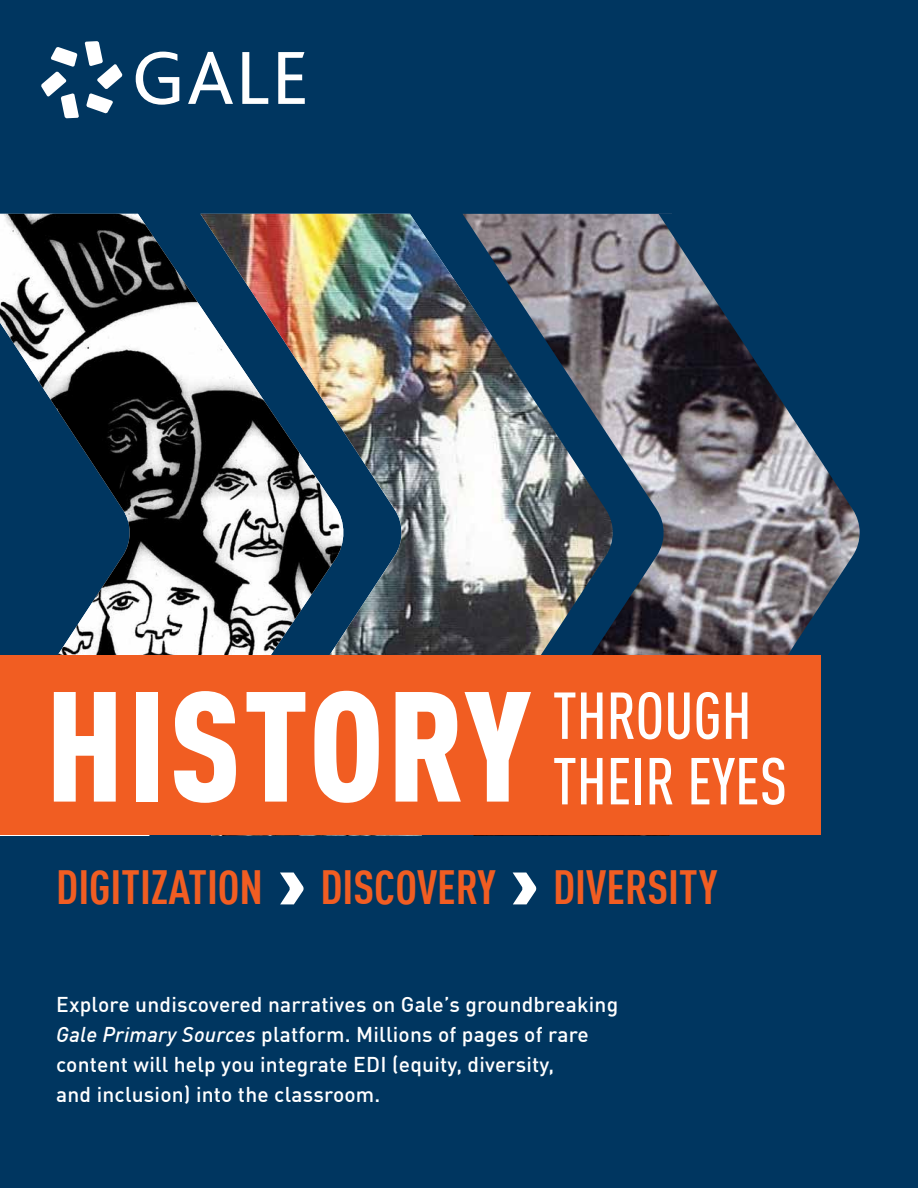
<style>
.page{position:relative;width:918px;height:1188px;background:#003660}
.page>*{position:absolute;margin:0;border:0;box-sizing:border-box;transform-origin:0 0}
.t1{font:900 condensed 153.9px "DIN Offc";letter-spacing:.015em;color:#fff}
.t2{font:500 condensed 65.25px "DIN Offc";color:#fff}
.t3{font:700 condensed 47.1px "DIN Offc";color:#f15d22}
.t4{font:500 21px/30px "DIN Offc";letter-spacing:.01em;color:#fff}
.s1{font-style:italic}
</style>
<div class="page">
<img style="left:0;top:214px;width:200px;height:441px">
<img style="left:200px;top:214px;width:212px;height:622px">
<img style="left:412px;top:217px;width:51px;height:619px">
<img style="left:463px;top:214px;width:196px;height:622px">
<svg style="left:659px;top:214px;width:201px;height:622px"></svg>
<div style="left:0;top:655px;width:820px;height:180px;background:#f15d22"></div>
<svg style="left:280px;top:873px;width:24px;height:31px"></svg>
<svg style="left:513px;top:873px;width:24px;height:31px"></svg>
<svg style="left:41px;top:47px;width:38px;height:71px"></svg>
<svg style="left:85px;top:41px;width:38px;height:72px"></svg>
<svg style="left:136px;top:52px;width:43px;height:53px"></svg>
<svg style="left:188px;top:52px;width:45px;height:52px"></svg>
<svg style="left:242px;top:52px;width:26px;height:52px"></svg>
<svg style="left:278px;top:52px;width:27px;height:52px"></svg>
<h1 class="t1" style="left:45px;top:651px;width:487px">HISTORY</h1>
<h2 class="t2" style="left:553px;top:677px;width:200px">THROUGH</h2>
<h2 class="t2" style="left:553px;top:743px;width:236px">THEIR EYES</h2>
<h3 class="t3" style="left:56px;top:859px;width:663px">DIGITIZATION DISCOVERY DIVERSITY</h3>
<p class="t4" style="left:56px;top:990px;width:564px">Explore undiscovered narratives on Gale’s groundbreaking <span class="s1">Gale Primary Sources</span> platform. Millions of pages of rare content will help you integrate EDI (equity, diversity,<br>and inclusion) into the classroom.</p>
</div>
